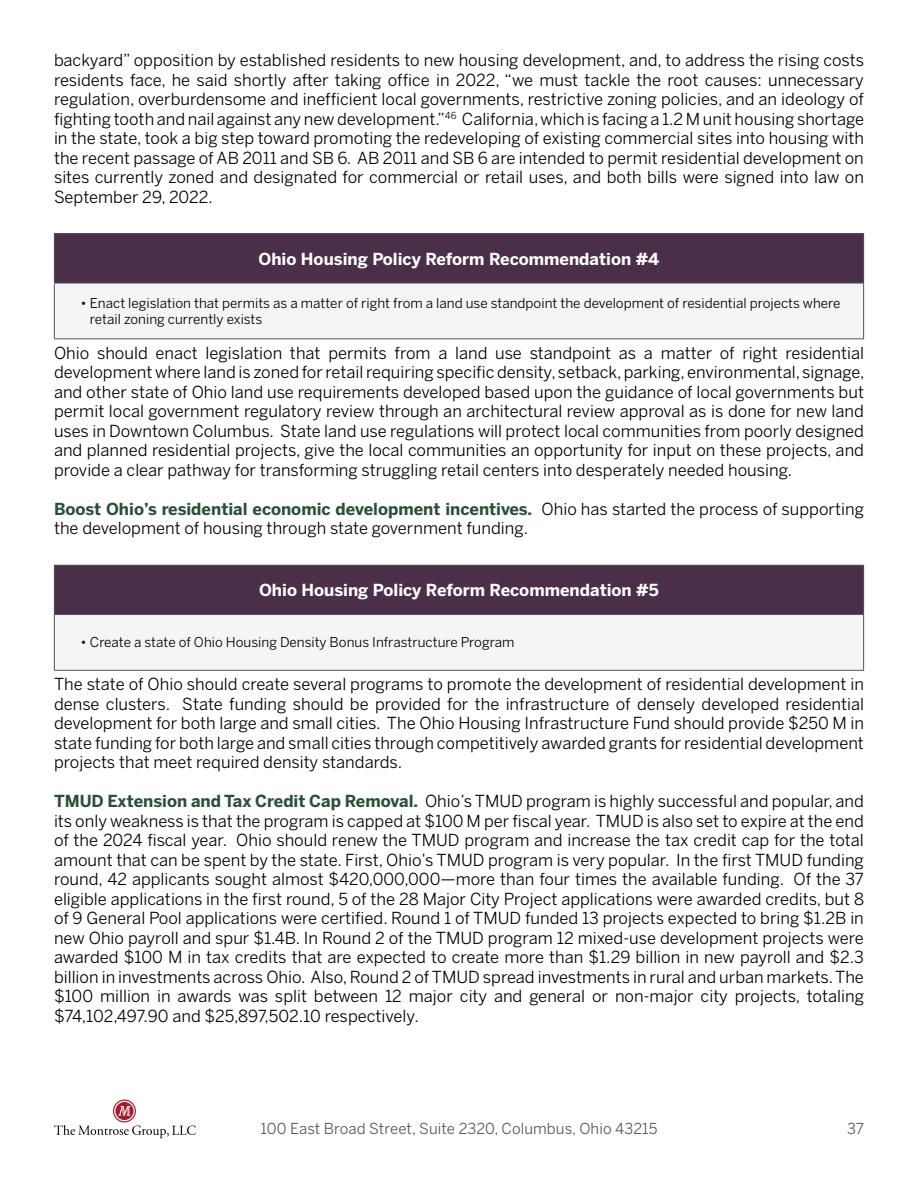
<style>
.page{position:relative;width:918px;height:1188px;background:#fff}
.page>*{position:absolute;margin:0;border:0;box-sizing:border-box;transform-origin:0 0}
.t1{font:16.5px/19.5px "Benton Sans";color:#000;text-align:justify}
.t2{font:700 16.5px "Benton Sans";color:#fff}
.t3{font:15px "Benton Sans";letter-spacing:.005em;color:#52555b}
.t4{font:13.5px/16.5px "Benton Sans";color:#000}
.s1{font-weight:700;color:#285136}
</style>
<div class="page">
<svg style="left:54px;top:1125px;width:142px;height:13px"></svg>
<div style="left:115px;top:1102px;width:18px;height:18px;background:#a91a2d;border-radius:50%"></div>
<div style="left:113px;top:1100px;width:23px;height:23px;border:1px solid #a91a2d;border-radius:50%"></div>
<svg style="left:118px;top:1106px;width:12px;height:10px"></svg>
<div style="left:54px;top:234px;width:810px;height:49px;background:#4b2f49"></div>
<div style="left:54px;top:283px;width:810px;height:56px;background:#f4f5f6"></div>
<hr style="left:54px;top:283px;width:810px;height:1px;background:#52555b">
<hr style="left:54px;top:233px;width:810px;height:1px;background:#52555b">
<hr style="left:54px;top:234px;width:1px;height:49px;background:#52555b">
<hr style="left:863px;top:234px;width:1px;height:49px;background:#52555b">
<hr style="left:54px;top:283px;width:1px;height:55px;background:#52555b">
<hr style="left:863px;top:283px;width:1px;height:55px;background:#52555b">
<hr style="left:54px;top:338px;width:810px;height:1px;background:#52555b">
<div style="left:54px;top:565px;width:810px;height:50px;background:#4b2f49"></div>
<div style="left:54px;top:615px;width:810px;height:55px;background:#f4f5f6"></div>
<hr style="left:54px;top:614px;width:810px;height:1px;background:#52555b">
<hr style="left:54px;top:565px;width:810px;height:1px;background:#52555b">
<hr style="left:54px;top:566px;width:1px;height:48px;background:#52555b">
<hr style="left:863px;top:566px;width:1px;height:48px;background:#52555b">
<hr style="left:54px;top:615px;width:1px;height:55px;background:#52555b">
<hr style="left:863px;top:615px;width:1px;height:55px;background:#52555b">
<hr style="left:54px;top:670px;width:810px;height:1px;background:#52555b">
<p class="t1" style="left:54px;top:50px;width:812px">backyard” opposition by established residents to new housing development, and, to address the rising costs residents face, he said shortly after taking office in 2022, “we must tackle the root causes: unnecessary regulation, overburdensome and inefficient local governments, restrictive zoning policies, and an ideology of fighting tooth and nail against any new development.”<sup>46</sup> California, which is facing a 1.2 M unit housing shortage in the state, took a big step toward promoting the redeveloping of existing commercial sites into housing with the recent passage of AB 2011 and SB 6. AB 2011 and SB 6 are intended to permit residential development on sites currently zoned and designated for commercial or retail uses, and both bills were signed into law on September 29, 2022.</p>
<p class="t2" style="left:259px;top:249px;width:402px">Ohio Housing Policy Reform Recommendation #4</p>
<p class="t4" style="left:90px;top:294px;width:752px;text-indent:-9px">• Enact legislation that permits as a matter of right from a land use standpoint the development of residential projects where retail zoning currently exists</p>
<p class="t1" style="left:54px;top:343px;width:812px">Ohio should enact legislation that permits from a land use standpoint as a matter of right residential development where land is zoned for retail requiring specific density, setback, parking, environmental, signage, and other state of Ohio land use requirements developed based upon the guidance of local governments but permit local government regulatory review through an architectural review approval as is done for new land uses in Downtown Columbus. State land use regulations will protect local communities from poorly designed and planned residential projects, give the local communities an opportunity for input on these projects, and provide a clear pathway for transforming struggling retail centers into desperately needed housing.</p>
<p class="t1" style="left:54px;top:499px;width:811px"><span class="s1">Boost Ohio’s residential economic development incentives.</span> Ohio has started the process of supporting the development of housing through state government funding.</p>
<p class="t2" style="left:259px;top:580px;width:401px">Ohio Housing Policy Reform Recommendation #5</p>
<p class="t4" style="left:81px;top:634px;width:435px">• Create a state of Ohio Housing Density Bonus Infrastructure Program</p>
<p class="t1" style="left:54px;top:674px;width:812px">The state of Ohio should create several programs to promote the development of residential development in dense clusters. State funding should be provided for the infrastructure of densely developed residential development for both large and small cities. The Ohio Housing Infrastructure Fund should provide $250 M in state funding for both large and small cities through competitively awarded grants for residential development projects that meet required density standards.</p>
<p class="t1" style="left:54px;top:791px;width:812px"><span class="s1">TMUD Extension and Tax Credit Cap Removal.</span> Ohio’s TMUD program is highly successful and popular, and its only weakness is that the program is capped at $100 M per fiscal year. TMUD is also set to expire at the end of the 2024 fiscal year. Ohio should renew the TMUD program and increase the tax credit cap for the total amount that can be spent by the state. First, Ohio’s TMUD program is very popular. In the first TMUD funding round, 42 applicants sought almost $420,000,000—more than four times the available funding. Of the 37 eligible applications in the first round, 5 of the 28 Major City Project applications were awarded credits, but 8 of 9 General Pool applications were certified. Round 1 of TMUD funded 13 projects expected to bring $1.2B in new Ohio payroll and spur $1.4B. In Round 2 of the TMUD program 12 mixed-use development projects were awarded $100 M in tax credits that are expected to create more than $1.29 billion in new payroll and $2.3 billion in investments across Ohio. Also, Round 2 of TMUD spread investments in rural and urban markets. The $100 million in awards was split between 12 major city and general or non-major city projects, totaling $74,102,497.90 and $25,897,502.10 respectively.</p>
<p class="t3" style="left:261px;top:1120px;width:399px">100 East Broad Street, Suite 2320, Columbus, Ohio 43215</p>
<p class="t3" style="left:847px;top:1120px;width:18px">37</p>
</div>
